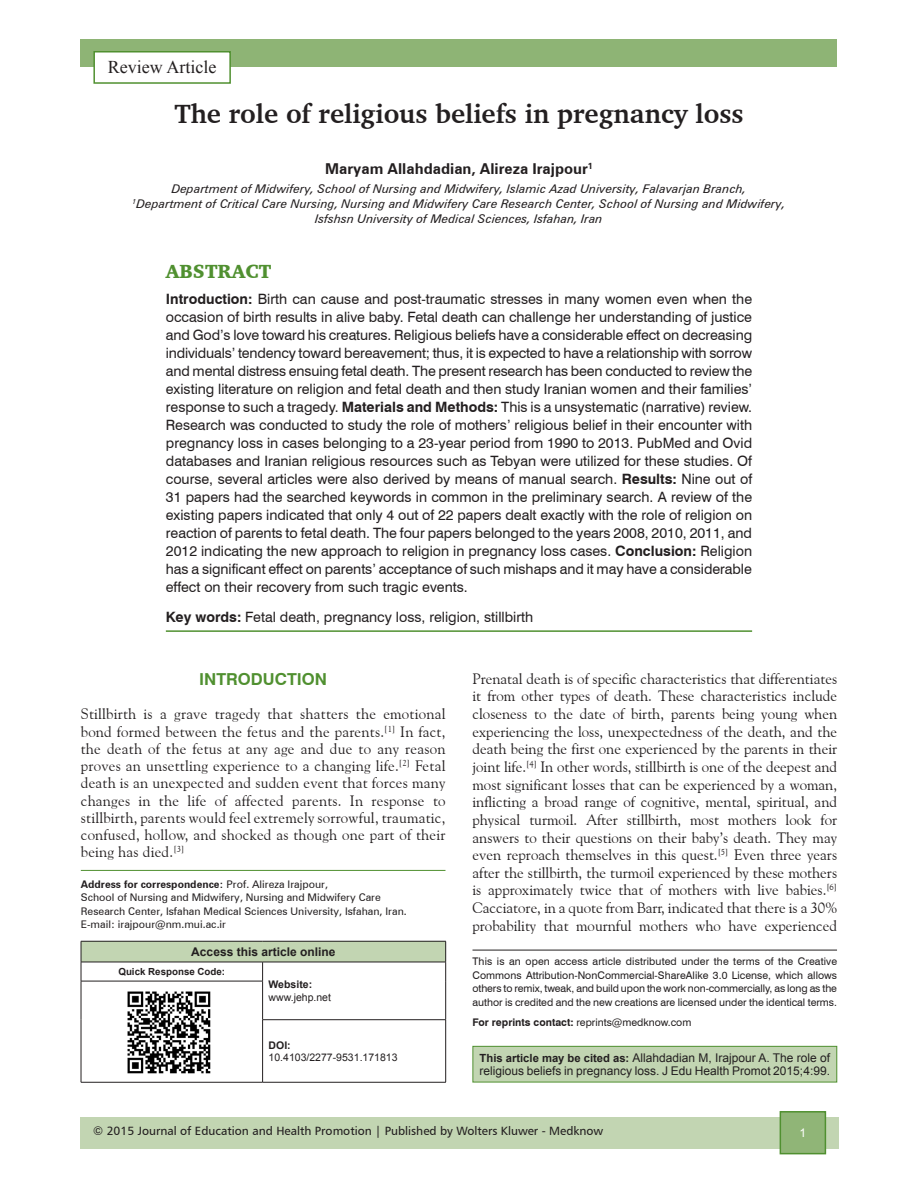
<style>
.page{position:relative;width:918px;height:1188px;background:#fff}
.page>*{position:absolute;margin:0;border:0;box-sizing:border-box;transform-origin:0 0}
.AT{font:700 27px "Charter BT";color:#231f20}
.ABSH{font:900 19.5px "Charter BT";color:#509030}
.AH{font:18px "Times New Roman";color:#231f20}
.t1{font:700 16.5px "Swiss 721 BT";color:#509030}
.TX{font:15px/17.7px "Goudy Old Style BT";color:#231f20;text-align:justify}
.AU{font:700 15px "Zurich BT";color:#231f20}
.ABS{font:14.25px/18px "Swiss 721 BT";color:#231f20;text-align:justify}
.KWD{font:14.25px "Swiss 721 BT";color:#231f20}
.AFF{font:italic 12px/15px "Zurich BT";color:#231f20;text-align:center}
.HTC{font:12px/13.5px "Arial";color:#231f20}
.RRF{font:12px "Humanist 777 BT Roman B";color:#231f20}
.ATAO{font:700 12px "Arial";color:#231f20}
.FOLIO{font:12px "Arial";color:#fff}
.OS{font:10.5px/13.5px "Swiss 721 BT";color:#231f20;text-align:justify}
.ADD{font:10.5px/13.5px "Zurich BT";color:#231f20}
.WEB{font:10.5px/12.6px "Arial";color:#231f20}
.QRC{font:700 9.75px "Arial";color:#231f20}
.s1{font-weight:700}
.s2{font-weight:700;font-size:11.25px}
</style>
<div class="page">
<div style="left:81px;top:39px;width:756px;height:28px;background:#8eb475"></div>
<div style="left:81px;top:1117px;width:758px;height:31px;background:#c2d5b2"></div>
<div style="left:780px;top:1111px;width:46px;height:43px;background:#90b577;border:2px solid #509030"></div>
<hr style="left:166px;top:630px;width:586px;height:2px;background:#509030">
<div style="left:94px;top:52px;width:136px;height:31px;background:#fff"></div>
<div style="left:93px;top:51px;width:138px;height:33px;border:2px solid #509030"></div>
<hr style="left:81px;top:870px;width:365px;height:1px;background:#509030">
<div style="left:81px;top:941px;width:365px;height:21px;background:#c2d5b2"></div>
<hr style="left:81px;top:941px;width:182px;height:1px;background:#231f20">
<hr style="left:263px;top:941px;width:183px;height:1px;background:#231f20">
<hr style="left:81px;top:962px;width:182px;height:1px;background:#231f20">
<svg style="left:81px;top:941px;width:1px;height:40px"></svg>
<hr style="left:263px;top:962px;width:183px;height:1px;background:#231f20">
<svg style="left:445px;top:941px;width:1px;height:40px"></svg>
<hr style="left:445px;top:981px;width:1px;height:39px;background:#231f20">
<hr style="left:81px;top:981px;width:182px;height:1px;background:#231f20">
<hr style="left:81px;top:981px;width:1px;height:39px;background:#231f20">
<hr style="left:81px;top:1020px;width:1px;height:62px;background:#231f20">
<hr style="left:445px;top:1020px;width:1px;height:62px;background:#231f20">
<hr style="left:263px;top:1082px;width:183px;height:1px;background:#231f20">
<svg style="left:262px;top:962px;width:1px;height:19px"></svg>
<hr style="left:262px;top:981px;width:1px;height:39px;background:#231f20">
<hr style="left:262px;top:1020px;width:1px;height:62px;background:#231f20">
<hr style="left:81px;top:1082px;width:182px;height:1px;background:#231f20">
<hr style="left:262px;top:1019px;width:184px;height:1px;background:#231f20">
<img style="left:127px;top:991px;width:84px;height:83px">
<hr style="left:472px;top:950px;width:365px;height:1px;background:#231f20">
<div style="left:473px;top:1046px;width:364px;height:36px;background:#c2d5b2"></div>
<div style="left:472px;top:1046px;width:365px;height:36px;border:1px solid #509030"></div>
<p class="AH" style="left:108px;top:55px;width:110px">Review Article</p>
<p class="AT" style="left:174px;top:97px;width:571px">The role of religious beliefs in pregnancy loss</p>
<p class="AU" style="left:325px;top:159px;width:269px">Maryam Allahdadian, Alireza Irajpour<sup>1</sup></p>
<p class="AFF" style="left:133px;top:181px;width:654px">Department of Midwifery, School of Nursing and Midwifery, Islamic Azad University, Falavarjan Branch,<br><sup>1</sup>Department of Critical Care Nursing, Nursing and Midwifery Care Research Center, School of Nursing and Midwifery,<br>Isfshsn University of Medical Sciences, Isfahan, Iran</p>
<p class="ABSH" style="left:166px;top:259px;width:107px">ABSTRACT</p>
<p class="ABS" style="left:166px;top:290px;width:588px"><span class="s1">Introduction:</span> Birth can cause and post‑traumatic stresses in many women even when the occasion of birth results in alive baby. Fetal death can challenge her understanding of justice and God’s love toward his creatures. Religious beliefs have a considerable effect on decreasing individuals’ tendency toward bereavement; thus, it is expected to have a relationship with sorrow and mental distress ensuing fetal death. The present research has been conducted to review the existing literature on religion and fetal death and then study Iranian women and their families’ response to such a tragedy. <span class="s1">Materials and Methods:</span> This is a unsystematic (narrative) review.<br>Research was conducted to study the role of mothers’ religious belief in their encounter with pregnancy loss in cases belonging to a 23‑year period from 1990 to 2013. PubMed and Ovid databases and Iranian religious resources such as Tebyan were utilized for these studies. Of course, several articles were also derived by means of manual search. <span class="s1">Results:</span> Nine out of 31 papers had the searched keywords in common in the preliminary search. A review of the existing papers indicated that only 4 out of 22 papers dealt exactly with the role of religion on reaction of parents to fetal death. The four papers belonged to the years 2008, 2010, 2011, and 2012 indicating the new approach to religion in pregnancy loss cases. <span class="s1">Conclusion:</span> Religion has a significant effect on parents’ acceptance of such mishaps and it may have a considerable effect on their recovery from such tragic events.</p>
<p class="KWD" style="left:166px;top:608px;width:369px"><span class="s1">Key words:</span> Fetal death, pregnancy loss, religion, stillbirth</p>
<h1 class="t1" style="left:199px;top:669px;width:130px">INTRODUCTION</h1>
<p class="TX" style="left:81px;top:705px;width:366px;line-height:17.2px">Stillbirth is a grave tragedy that shatters the emotional bond formed between the fetus and the parents.<sup>[1]</sup> In fact, the death of the fetus at any age and due to any reason proves an unsettling experience to a changing life.<sup>[2]</sup> Fetal death is an unexpected and sudden event that forces many changes in the life of affected parents. In response to stillbirth, parents would feel extremely sorrowful, traumatic, confused, hollow, and shocked as though one part of their being has died.<sup>[3]</sup></p>
<p class="ADD" style="left:81px;top:877px;width:327px"><span class="s1">Address for correspondence:</span> Prof. Alireza Irajpour,<br>School of Nursing and Midwifery, Nursing and Midwifery Care Research Center, Isfahan Medical Sciences University, Isfahan, Iran.<br>E‑mail: irajpour@nm.mui.ac.ir</p>
<p class="ATAO" style="left:191px;top:944px;width:146px">Access this article online</p>
<p class="QRC" style="left:118px;top:965px;width:108px">Quick Response Code:</p>
<p class="WEB" style="left:269px;top:978px;width:64px"><span class="s1">Website: </span>www.jehp.net</p>
<p class="WEB" style="left:269px;top:1039px;width:131px"><span class="s1">DOI:<br></span>10.4103/2277-9531.171813</p>
<p class="TX" style="left:472px;top:669px;width:366px">Prenatal death is of specific characteristics that differentiates it from other types of death. These characteristics include closeness to the date of birth, parents being young when experiencing the loss, unexpectedness of the death, and the death being the first one experienced by the parents in their joint life.<sup>[4]</sup> In other words, stillbirth is one of the deepest and most significant losses that can be experienced by a woman, inflicting a broad range of cognitive, mental, spiritual, and physical turmoil. After stillbirth, most mothers look for answers to their questions on their baby’s death. They may even reproach themselves in this quest.<sup>[5]</sup> Even three years after the stillbirth, the turmoil experienced by these mothers is approximately twice that of mothers with live babies.<sup>[6] </sup>Cacciatore, in a quote from Barr, indicated that there is a 30% probability that mournful mothers who have experienced</p>
<p class="OS" style="left:472px;top:955px;width:366px">This is an open access article distributed under the terms of the Creative Commons Attribution-NonCommercial-ShareAlike 3.0 License, which allows others to remix, tweak, and build upon the work non-commercially, as long as the author is credited and the new creations are licensed under the identical terms.</p>
<p class="OS" style="left:472px;top:1016px;width:220px"><span class="s1">For reprints contact:</span> reprints@medknow.com</p>
<p class="HTC" style="left:480px;top:1051px;width:352px"><span class="s2">This article may be cited as:</span> Allahdadian M, Irajpour A. The role of religious beliefs in pregnancy loss. J Edu Health Promot 2015;4:99.</p>
<p class="RRF" style="left:93px;top:1123px;width:512px">© 2015 Journal of Education and Health Promotion | Published by Wolters Kluwer ‑ Medknow</p>
<p class="FOLIO" style="left:800px;top:1125px;width:8px">1</p>
</div>
